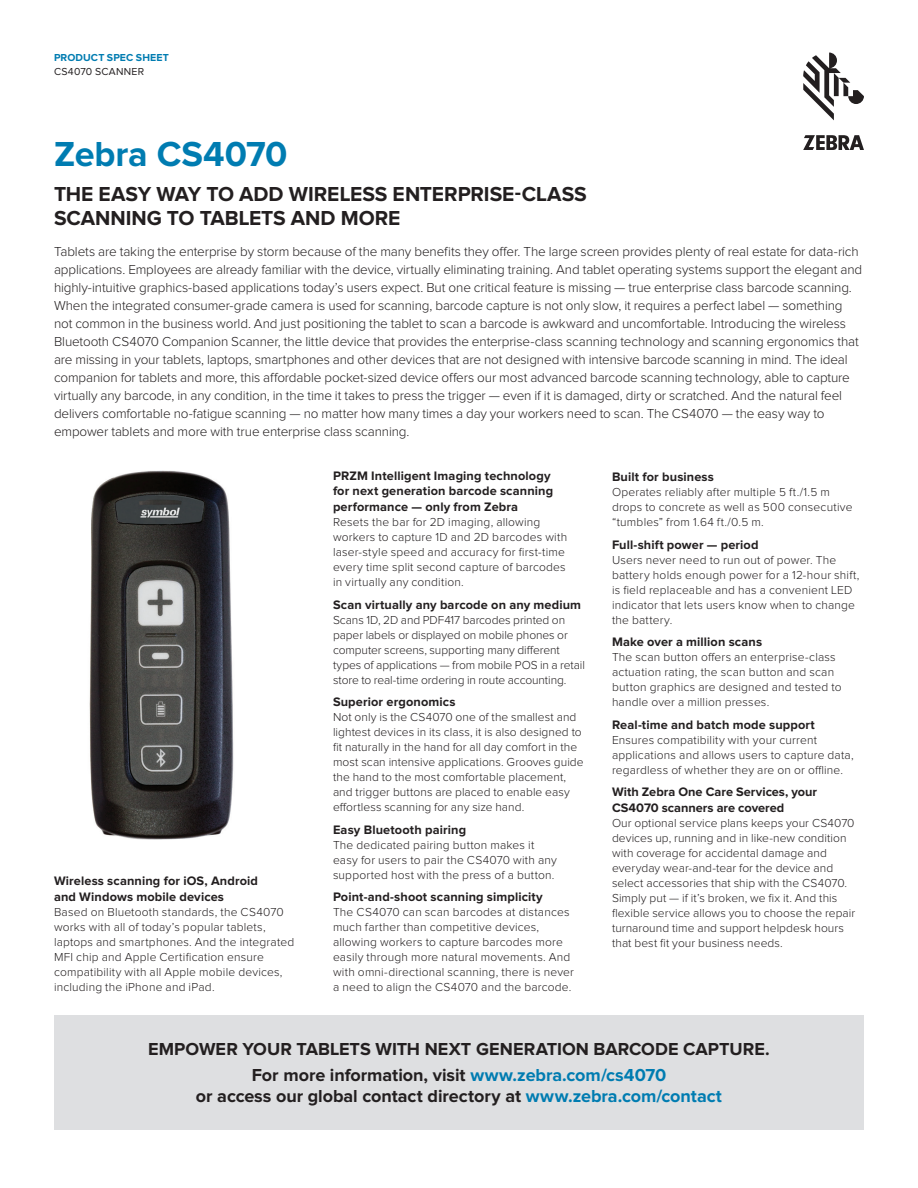
<style>
.page{position:relative;width:918px;height:1188px;background:#fff}
.page>*{position:absolute;margin:0;border:0;box-sizing:border-box;transform-origin:0 0}
.Cover_Headline{font:700 36px "Proxima Nova";letter-spacing:-.005em;color:#007cb1}
.Cover_Subhead{font:700 21px/24px "Proxima Nova";letter-spacing:-.005em;color:#231f20}
.CTA-Call_To_Action{font:700 18px/21px "Proxima Nova";letter-spacing:-.005em;color:#231f20;text-align:center}
.CTA-Market_Statement{font:700 18px "Proxima Nova";color:#231f20}
.Intro_Body{font:300 13.5px/18px "Proxima Nova";letter-spacing:-.01em;color:#231f20}
.Body_Subhead_Black_n{font:700 12.75px/15.8px "Proxima Nova";letter-spacing:.01em;color:#231f20}
.Body{font:300 12px/15px "Proxima Nova";letter-spacing:.015em;color:#231f20}
.Body-2{font:300 12px/15px "Proxima Nova";letter-spacing:-.01em;color:#231f20}
.t1{font:700 10.5px "Proxima Nova";letter-spacing:.01em;color:#007cb1}
.t2{font:10.5px "Proxima Nova";letter-spacing:.03em;color:#231f20}
.s1{color:#007cb1}
</style>
<div class="page">
<img style="left:89px;top:470px;width:145px;height:370px">
<svg style="left:803px;top:53px;width:61px;height:67px"></svg>
<svg style="left:803px;top:135px;width:61px;height:15px"></svg>
<div style="left:54px;top:1015px;width:810px;height:115px;background:#dedfe1"></div>
<p class="t1" style="left:54px;top:53px;width:116px">PRODUCT SPEC SHEET</p>
<p class="t2" style="left:54px;top:67px;width:92px">CS4070 SCANNER</p>
<p class="Cover_Headline" style="left:54px;top:137px;width:235px">Zebra CS4070</p>
<p class="Cover_Subhead" style="left:54px;top:182px;width:534px">THE EASY WAY TO ADD WIRELESS ENTERPRISE-CLASS<br>SCANNING TO TABLETS AND MORE</p>
<p class="Intro_Body" style="left:54px;top:243px;width:810px">Tablets are taking the enterprise by storm because of the many benefits they offer. The large screen provides plenty of real estate for data-rich applications. Employees are already familiar with the device, virtually eliminating training. And tablet operating systems support the elegant and highly-intuitive graphics-based applications today’s users expect. But one critical feature is missing — true enterprise class barcode scanning.<br>When the integrated consumer-grade camera is used for scanning, barcode capture is not only slow, it requires a perfect label — something not common in the business world. And just positioning the tablet to scan a barcode is awkward and uncomfortable. Introducing the wireless Bluetooth CS4070 Companion Scanner, the little device that provides the enterprise-class scanning technology and scanning ergonomics that are missing in your tablets, laptops, smartphones and other devices that are not designed with intensive barcode scanning in mind. The ideal companion for tablets and more, this affordable pocket-sized device offers our most advanced barcode scanning technology, able to capture virtually any barcode, in any condition, in the time it takes to press the trigger — even if it is damaged, dirty or scratched. And the natural feel delivers comfortable no-fatigue scanning — no matter how many times a day your workers need to scan. The CS4070 — the easy way to empower tablets and more with true enterprise class scanning.</p>
<p class="Body_Subhead_Black_n" style="left:54px;top:874px;width:206px">Wireless scanning for iOS, Android and Windows mobile devices</p>
<p class="Body" style="left:54px;top:905px;width:242px">Based on Bluetooth standards, the CS4070 works with all of today’s popular tablets, laptops and smartphones. And the integrated MFI chip and Apple Certification ensure compatibility with all Apple mobile devices, including the iPhone and iPad.</p>
<p class="Body_Subhead_Black_n" style="left:333px;top:468px;width:222px">PRZM Intelligent Imaging technology for next generation barcode scanning performance — only from Zebra</p>
<p class="Body" style="left:333px;top:515px;width:236px">Resets the bar for 2D imaging, allowing workers to capture 1D and 2D barcodes with laser-style speed and accuracy for first-time every time split second capture of barcodes in virtually any condition.</p>
<p class="Body_Subhead_Black_n" style="left:333px;top:597px;width:250px">Scan virtually any barcode on any medium</p>
<p class="Body-2" style="left:333px;top:613px;width:253px">Scans 1D, 2D and PDF417 barcodes printed on paper labels or displayed on mobile phones or computer screens, supporting many different types of applications — from mobile POS in a retail store to real-time ordering in route accounting.</p>
<p class="Body_Subhead_Black_n" style="left:333px;top:694px;width:124px">Superior ergonomics</p>
<p class="Body" style="left:333px;top:710px;width:252px">Not only is the CS4070 one of the smallest and lightest devices in its class, it is also designed to fit naturally in the hand for all day comfort in the most scan intensive applications. Grooves guide the hand to the most comfortable placement, and trigger buttons are placed to enable easy effortless scanning for any size hand.</p>
<p class="Body_Subhead_Black_n" style="left:333px;top:822px;width:135px">Easy Bluetooth pairing</p>
<p class="Body" style="left:333px;top:838px;width:226px">The dedicated pairing button makes it easy for users to pair the CS4070 with any supported host with the press of a button.</p>
<p class="Body_Subhead_Black_n" style="left:333px;top:889px;width:211px">Point-and-shoot scanning simplicity</p>
<p class="Body" style="left:333px;top:905px;width:243px">The CS4070 can scan barcodes at distances much farther than competitive devices, allowing workers to capture barcodes more easily through more natural movements. And with omni-directional scanning, there is never a need to align the CS4070 and the barcode.</p>
<p class="Body_Subhead_Black_n" style="left:612px;top:469px;width:103px">Built for business</p>
<p class="Body" style="left:612px;top:485px;width:242px">Operates reliably after multiple 5 ft./1.5 m drops to concrete as well as 500 consecutive “tumbles” from 1.64 ft./0.5 m.</p>
<p class="Body_Subhead_Black_n" style="left:612px;top:537px;width:148px">Full-shift power — period</p>
<p class="Body" style="left:612px;top:553px;width:249px">Users never need to run out of power. The battery holds enough power for a 12-hour shift, is field replaceable and has a convenient LED indicator that lets users know when to change the battery.</p>
<p class="Body_Subhead_Black_n" style="left:612px;top:634px;width:152px">Make over a million scans</p>
<p class="Body" style="left:612px;top:650px;width:231px">The scan button offers an enterprise-class actuation rating, the scan button and scan button graphics are designed and tested to handle over a million presses.</p>
<p class="Body_Subhead_Black_n" style="left:612px;top:717px;width:204px">Real-time and batch mode support</p>
<p class="Body" style="left:612px;top:733px;width:243px">Ensures compatibility with your current applications and allows users to capture data, regardless of whether they are on or offline.</p>
<p class="Body_Subhead_Black_n" style="left:612px;top:784px;width:207px">With Zebra One Care Services, your<br>CS4070 scanners are covered</p>
<p class="Body" style="left:612px;top:816px;width:245px">Our optional service plans keeps your CS4070 devices up, running and in like-new condition with coverage for accidental damage and everyday wear-and-tear for the device and select accessories that ship with the CS4070.<br>Simply put — if it’s broken, we fix it. And this flexible service allows you to choose the repair turnaround time and support helpdesk hours that best fit your business needs.</p>
<p class="CTA-Market_Statement" style="left:148px;top:1041px;width:623px">EMPOWER YOUR TABLETS WITH NEXT GENERATION BARCODE CAPTURE.</p>
<p class="CTA-Call_To_Action" style="left:196px;top:1066px;width:528px">For more information, visit <span class="s1">www.zebra.com/cs4070<br></span>or access our global contact directory at <span class="s1">www.zebra.com/contact</span></p>
</div>
